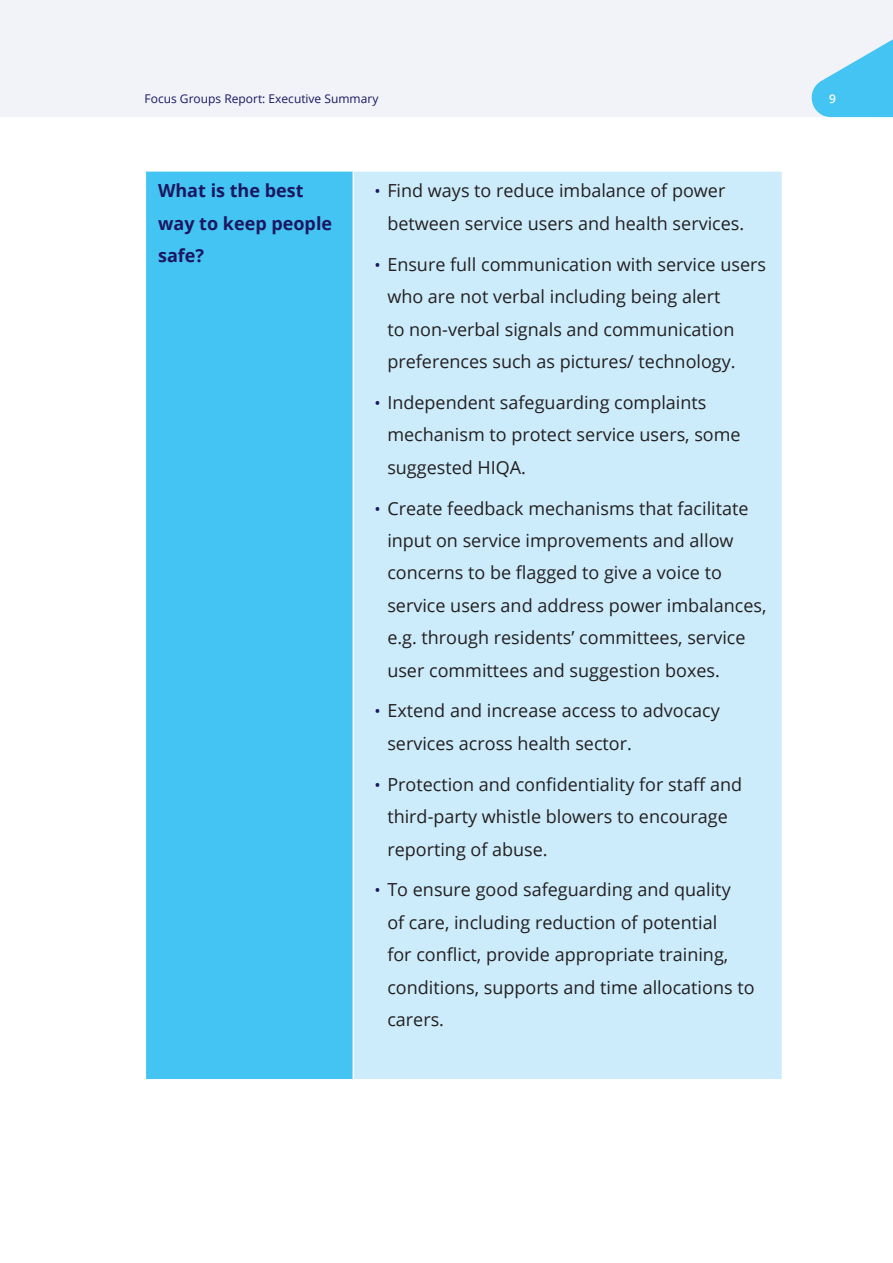
<style>
.page{position:relative;width:893px;height:1263px;background:#fff}
.page>*{position:absolute;margin:0;border:0;box-sizing:border-box;transform-origin:0 0}
.t1{font:18px/32.4px "Open Sans";color:#231f20}
.table_heading_level{font:700 18px/32.4px "Open Sans";color:#1b1661}
.t2{font:12px "Open Sans";color:#1b1661}
.t3{font:600 12px "Open Sans";color:#fff}
.s1{font-size:16.5px;color:#1b1661}
</style>
<div class="page">
<div style="left:0;top:0;width:893px;height:117px;background:#f2f3f9"></div>
<svg style="left:811px;top:39px;width:82px;height:78px"></svg>
<div style="left:145px;top:171px;width:208px;height:909px;background:#44c4f2"></div>
<div style="left:353px;top:171px;width:429px;height:909px;background:#ccecfb"></div>
<hr style="left:145px;top:170px;width:208px;height:2px;background:#fff">
<hr style="left:145px;top:172px;width:1px;height:907px;background:#fff">
<hr style="left:353px;top:170px;width:430px;height:2px;background:#fff">
<hr style="left:353px;top:172px;width:1px;height:907px;background:#fff">
<hr style="left:145px;top:1079px;width:208px;height:1px;background:#fff">
<hr style="left:353px;top:1079px;width:430px;height:1px;background:#fff">
<p class="t2" style="left:145px;top:90px;width:235px">Focus Groups Report: Executive Summary</p>
<p class="t3" style="left:829px;top:91px;width:8px">9</p>
<p class="table_heading_level" style="left:158px;top:174px;width:176px">What is the best way to keep people safe?</p>
<p class="t1" style="left:387px;top:174px;width:358px;text-indent:-13px"><span class="s1">•</span> Find ways to reduce imbalance of power between service users and health services.</p>
<p class="t1" style="left:387px;top:247px;width:380px;text-indent:-13px"><span class="s1">•</span> Ensure full communication with service users who are not verbal including being alert<br>to non-verbal signals and communication preferences such as pictures/ technology.</p>
<p class="t1" style="left:387px;top:386px;width:355px;text-indent:-13px"><span class="s1">•</span> Independent safeguarding complaints mechanism to protect service users, some suggested HIQA.</p>
<p class="t1" style="left:387px;top:491px;width:381px;text-indent:-13px"><span class="s1">•</span> Create feedback mechanisms that facilitate input on service improvements and allow concerns to be flagged to give a voice to service users and address power imbalances, e.g. through residents’ committees, service user committees and suggestion boxes.</p>
<p class="t1" style="left:387px;top:694px;width:334px;text-indent:-13px"><span class="s1">•</span> Extend and increase access to advocacy services across health sector.</p>
<p class="t1" style="left:387px;top:767px;width:356px;text-indent:-13px"><span class="s1">•</span> Protection and confidentiality for staff and third-party whistle blowers to encourage reporting of abuse.</p>
<p class="t1" style="left:387px;top:873px;width:369px;text-indent:-13px"><span class="s1">•</span> To ensure good safeguarding and quality<br>of care, including reduction of potential<br>for conflict, provide appropriate training, conditions, supports and time allocations to carers.</p>
</div>
